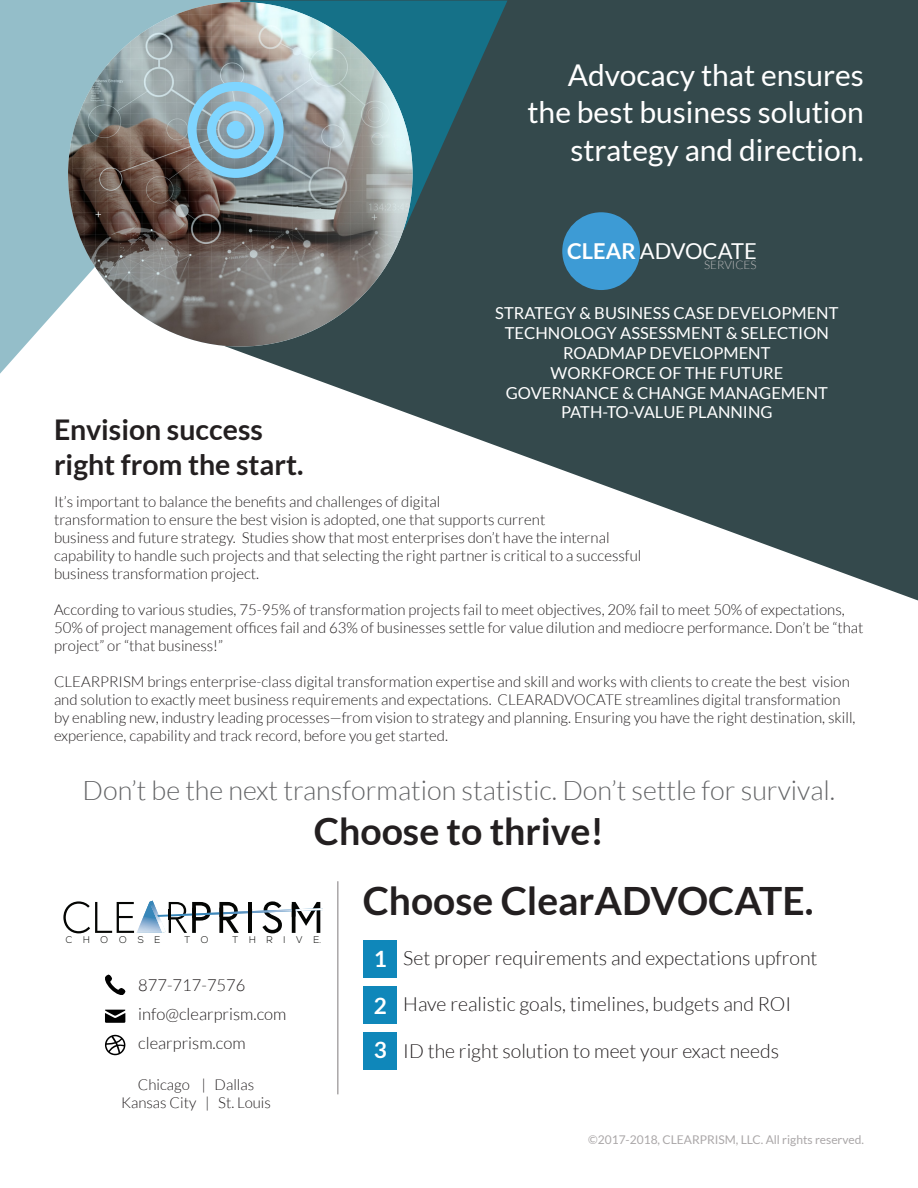
<style>
.page{position:relative;width:918px;height:1188px;background:#fff}
.page>*{position:absolute;margin:0;border:0;box-sizing:border-box;transform-origin:0 0}
.t1{font:700 39px "Lato";color:#231f20}
.t2{font:700 37.5px "Lato";color:#231f20}
.t3{font:30px/37.5px "Lato";color:#fff;text-align:right}
.t4{font:700 28.5px/34.2px "Lato";color:#231f20}
.t5{font:300 27px "Lato";color:#636466}
.t6{font:700 22.5px/47.4px "Lato";color:#fff}
.t7{font:21.9px "Lato";color:#fff}
.t8{font:300 19.5px "Lato";color:#231f20}
.t9{font:300 16.65px/29.4px "Lato";color:#231f20}
.t10{font:16.5px/19.8px "Lato";color:#fff;text-align:center}
.t11{font:300 15px/18px "Lato";color:#231f20}
.t12{font:12px "Lato";color:#aaa7a8}
.t13{font:300 11.7px "Lato";color:#bbbabb}
.t14{font:300 9.6px "Nexa";letter-spacing:1.105em;color:#040503}
.s1{font-weight:700}
</style>
<div class="page">
<svg style="left:240px;top:0;width:678px;height:600px;fill:#34494c"></svg>
<svg style="left:240px;top:1px;width:267px;height:229px;fill:#157188"></svg>
<svg style="left:0;top:0;width:240px;height:374px;fill:#94bec9"></svg>
<img style="left:68px;top:2px;width:345px;height:345px;border-radius:172px">
<hr style="left:337px;top:881px;width:2px;height:213px;background:#aaa7a8">
<svg style="left:105px;top:974px;width:21px;height:21px"></svg>
<svg style="left:105px;top:1010px;width:21px;height:13px"></svg>
<svg style="left:105px;top:1035px;width:20px;height:20px"></svg>
<div style="left:364px;top:940px;width:33px;height:38px;background:#0f87ba"></div>
<div style="left:364px;top:986px;width:33px;height:37px;background:#0f87ba"></div>
<div style="left:364px;top:1032px;width:33px;height:37px;background:#0f87ba"></div>
<svg style="left:188px;top:82px;width:96px;height:96px"></svg>
<div style="left:562px;top:212px;width:78px;height:78px;background:#3d9bd5;border-radius:50%"></div>
<svg style="left:63px;top:901px;width:260px;height:32px"></svg>
<hr style="left:248px;top:902px;width:4px;height:31px;background:#040503">
<h3 class="t3" style="left:527px;top:56px;width:338px">Advocacy that ensures the best business solution strategy and direction.</h3>
<h3 class="t7" style="left:567px;top:239px;width:191px"><span class="s1">CLEAR</span> ADVOCATE</h3>
<p class="t13" style="left:704px;top:258px;width:54px">SERVICES</p>
<p class="t10" style="left:495px;top:303px;width:345px">STRATEGY &amp; BUSINESS CASE DEVELOPMENT<br>TECHNOLOGY ASSESSMENT &amp; SELECTION<br>ROADMAP DEVELOPMENT<br>WORKFORCE OF THE FUTURE<br>GOVERNANCE &amp; CHANGE MANAGEMENT<br>PATH-TO-VALUE PLANNING</p>
<h3 class="t4" style="left:54px;top:412px;width:251px">Envision success right from the start.</h3>
<p class="t11" style="left:54px;top:492px;width:589px">It’s important to balance the benefits and challenges of digital<br>transformation to ensure the best vision is adopted, one that supports current<br>business and future strategy. Studies show that most enterprises don’t have the internal capability to handle such projects and that selecting the right partner is critical to a successful business transformation project.</p>
<p class="t11" style="left:54px;top:600px;width:811px">According to various studies, 75-95% of transformation projects fail to meet objectives, 20% fail to meet 50% of expectations,<br>50% of project management offices fail and 63% of businesses settle for value dilution and mediocre performance. Don’t be “that project” or “that business!”</p>
<p class="t11" style="left:54px;top:672px;width:803px">CLEARPRISM brings enterprise-class digital transformation expertise and skill and works with clients to create the best vision and solution to exactly meet business requirements and expectations. CLEARADVOCATE streamlines digital transformation by enabling new, industry leading processes—from vision to strategy and planning. Ensuring you have the right destination, skill, experience, capability and track record, before you get started.</p>
<h3 class="t5" style="left:83px;top:776px;width:754px">Don’t be the next transformation statistic. Don’t settle for survival.</h3>
<h2 class="t2" style="left:314px;top:810px;width:292px">Choose to thrive!</h2>
<p class="t14" style="left:66px;top:934px;width:96px">CHOOSE</p>
<p class="t14" style="left:184px;top:934px;width:26px">T O</p>
<p class="t14" style="left:233px;top:934px;width:90px">THRIVE.</p>
<p class="t9" style="left:138px;top:970px;width:150px">877-717-7576 info@clearprism.com clearprism.com</p>
<p class="t11" style="left:121px;top:1076px;width:151px;text-align:center">Chicago | Dallas<br>Kansas City | St. Louis</p>
<h1 class="t1" style="left:363px;top:879px;width:452px">Choose ClearADVOCATE.</h1>
<h3 class="t6" style="left:374px;top:934px;width:15px">1<br>2</h3>
<h3 class="t6" style="left:374px;top:1026px;width:15px">3</h3>
<h3 class="t8" style="left:403px;top:947px;width:416px">Set proper requirements and expectations upfront</h3>
<h3 class="t8" style="left:403px;top:994px;width:389px">Have realistic goals, timelines, budgets and ROI</h3>
<h3 class="t8" style="left:403px;top:1041px;width:377px">ID the right solution to meet your exact needs</h3>
<p class="t12" style="left:588px;top:1133px;width:277px">©2017-2018, CLEARPRISM, LLC. All rights reserved.</p>
</div>
